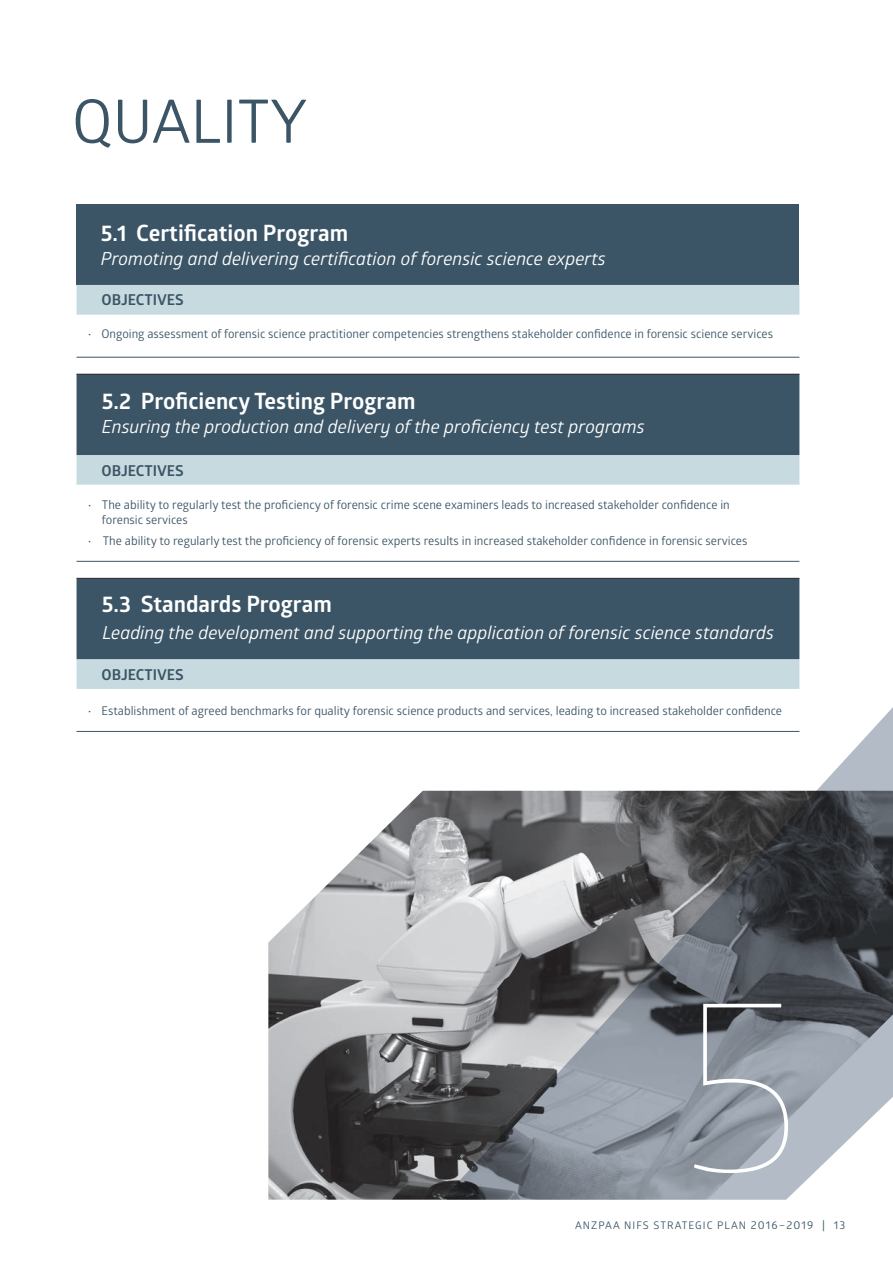
<style>
.page{position:relative;width:893px;height:1263px;background:#fff}
.page>*{position:absolute;margin:0;border:0;box-sizing:border-box;transform-origin:0 0}
.t1{font:100 245.25px "Glober";color:#fff}
.t2{font:60px "Glober";color:#3b5566}
.t3{font:700 22.5px "Glober";color:#fff}
.t4{font:italic 18px "Glober";color:#fff}
.t5{font:700 15px "Glober";color:#3b5566}
.t6{font:12px/15px "Glober";color:#3b5566}
.t7{font:10.5px "Glober";letter-spacing:.1em;color:#3b5566}
.s1{font-size:11.25px}
</style>
<div class="page">
<img style="left:268px;top:791px;width:174px;height:409px">
<svg style="left:442px;top:707px;width:451px;height:493px"></svg>
<div style="left:77px;top:204px;width:722px;height:81px;background:#3b5566"></div>
<svg style="left:77px;top:285px;width:722px;height:404px;fill:#c7dadf"></svg>
<svg style="left:77px;top:375px;width:722px;height:284px;background:#516a79"></svg>
<svg style="left:77px;top:485px;width:722px;height:93px"></svg>
<hr style="left:77px;top:374px;width:722px;height:1px;background:#231f20">
<hr style="left:77px;top:578px;width:722px;height:1px;background:#231f20">
<hr style="left:77px;top:357px;width:722px;height:1px;background:#3b5566">
<hr style="left:77px;top:731px;width:722px;height:1px;background:#3b5566">
<hr style="left:77px;top:561px;width:722px;height:1px;background:#3b5566">
<h2 class="t2" style="left:72px;top:80px;width:237px">QUALITY</h2>
<h3 class="t3" style="left:101px;top:217px;width:249px">5.1 Certification Program</h3>
<h3 class="t4" style="left:101px;top:246px;width:506px">Promoting and delivering certification of forensic science experts</h3>
<p class="t5" style="left:101px;top:290px;width:84px">OBJECTIVES</p>
<p class="t6" style="left:88px;top:326px;width:687px">• Ongoing assessment of forensic science practitioner competencies strengthens stakeholder confidence in forensic science services</p>
<h3 class="t3" style="left:102px;top:385px;width:315px">5.2 Proficiency Testing Program</h3>
<h3 class="t4" style="left:102px;top:414px;width:545px">Ensuring the production and delivery of the proficiency test programs</h3>
<p class="t5" style="left:101px;top:460px;width:84px">OBJECTIVES</p>
<p class="t6" style="left:102px;top:497px;width:629px;text-indent:-14px">• The ability to regularly test the proficiency of forensic crime scene examiners leads to increased stakeholder confidence in forensic services</p>
<p class="t6" style="left:88px;top:533px;width:661px">• The ability to regularly test the proficiency of forensic experts results in increased stakeholder confidence in forensic services</p>
<h3 class="t3" style="left:102px;top:588px;width:232px">5.3 Standards Program</h3>
<h3 class="t4" style="left:103px;top:620px;width:673px">Leading the development and supporting the application of forensic science standards</h3>
<p class="t5" style="left:101px;top:664px;width:84px">OBJECTIVES</p>
<p class="t6" style="left:88px;top:702px;width:696px">• Establishment of agreed benchmarks for quality forensic science products and services, leading to increased stakeholder confidence</p>
<h1 class="t1" style="left:679px;top:924px;width:128px">5</h1>
<p class="t7" style="left:575px;top:1218px;width:272px">ANZPAA NIFS STRATEGIC PLAN <span class="s1">2016–2019 | 13</span></p>
</div>
